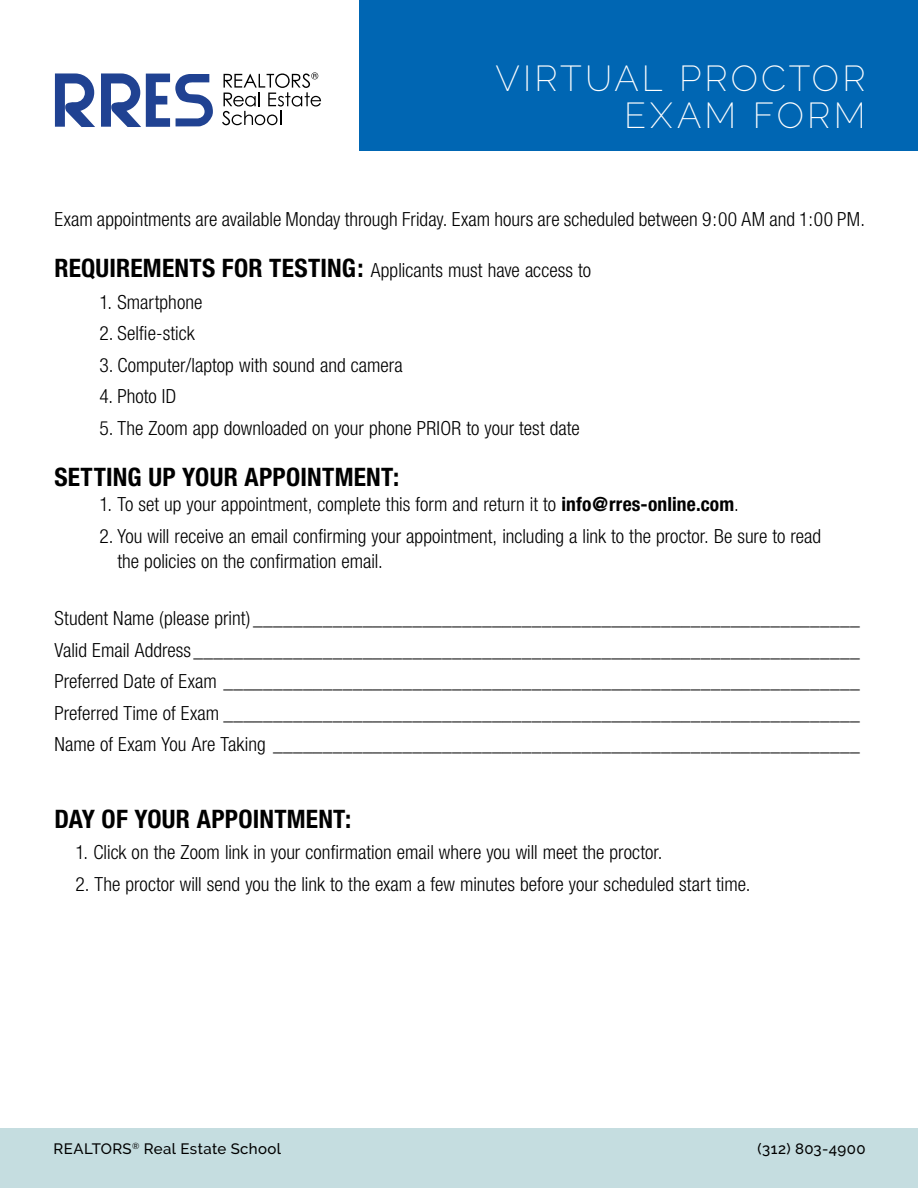
<style>
.page{position:relative;width:918px;height:1188px;background:#fff}
.page>*{position:absolute;margin:0;border:0;box-sizing:border-box;transform-origin:0 0}
.t1{font:200 36px/37.5px "Raleway";letter-spacing:.085em;color:#fff;text-align:right}
.t2{font:700 condensed 25.5px "Helvetica Neue";letter-spacing:.01em;color:#000}
.t3{font:300 condensed 19.5px/31.5px "Helvetica Neue";color:#000}
.t4{font:500 15px "Raleway";letter-spacing:.025em;color:#000}
.s1{font-weight:700;font-size:25.5px}
.s2{font-weight:700}
</style>
<div class="page">
<div style="left:359px;top:0;width:559px;height:150px;background:#0066b3"></div>
<div style="left:1px;top:1128px;width:917px;height:60px;background:#c5dde0"></div>
<svg style="left:222px;top:72px;width:99px;height:53px"></svg>
<svg style="left:55px;top:73px;width:40px;height:54px"></svg>
<svg style="left:101px;top:73px;width:112px;height:54px"></svg>
<h1 class="t1" style="left:496px;top:59px;width:371px">VIRTUAL PROCTOR<br>EXAM FORM</h1>
<p class="t3" style="left:54px;top:204px;width:812px">Exam appointments are available Monday through Friday. Exam hours are scheduled between 9:00 AM and 1:00 PM.</p>
<p class="t3" style="left:54px;top:255px;width:538px"><span class="s1">REQUIREMENTS FOR TESTING:</span> Applicants must have access to</p>
<p class="t3" style="left:99px;top:286px;width:104px">1. Smartphone</p>
<p class="t3" style="left:99px;top:317px;width:97px">2. Selfie-stick</p>
<p class="t3" style="left:99px;top:349px;width:305px">3. Computer/laptop with sound and camera</p>
<p class="t3" style="left:99px;top:380px;width:78px">4. Photo ID</p>
<p class="t3" style="left:99px;top:412px;width:482px">5. The Zoom app downloaded on your phone PRIOR to your test date</p>
<h2 class="t2" style="left:54px;top:461px;width:346px">SETTING UP YOUR APPOINTMENT:</h2>
<p class="t3" style="left:99px;top:489px;width:641px">1. To set up your appointment, complete this form and return it to <span class="s2">info@rres-online.com</span>.</p>
<p class="t3" style="left:117px;top:523px;width:705px;line-height:25.5px;text-indent:-18px">2. You will receive an email confirming your appointment, including a link to the proctor. Be sure to read the policies on the confirmation email.</p>
<p class="t3" style="left:54px;top:602px;width:807px;text-align:justify">Student Name (please print) _____________________________________________________________ Valid Email Address___________________________________________________________________ Preferred Date of Exam ________________________________________________________________ Preferred Time of Exam ________________________________________________________________ Name of Exam You Are Taking ___________________________________________________________</p>
<h2 class="t2" style="left:54px;top:803px;width:299px">DAY OF YOUR APPOINTMENT:</h2>
<p class="t3" style="left:75px;top:837px;width:589px">1. Click on the Zoom link in your confirmation email where you will meet the proctor.</p>
<p class="t3" style="left:75px;top:868px;width:677px">2. The proctor will send you the link to the exam a few minutes before your scheduled start time.</p>
<p class="t4" style="left:54px;top:1140px;width:229px">REALTORS<sup>®</sup> Real Estate School</p>
<p class="t4" style="left:758px;top:1140px;width:109px">(312) 803-4900</p>
</div>
